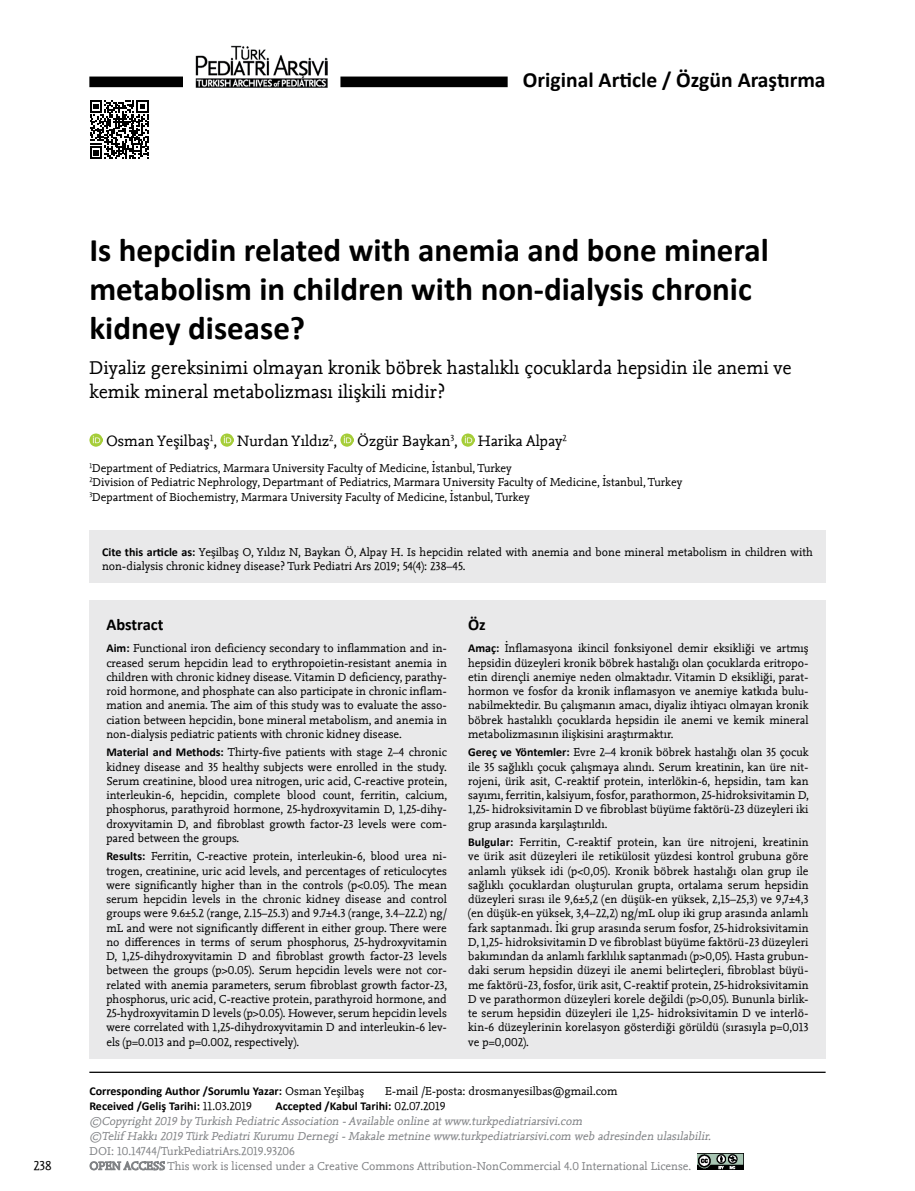
<style>
.page{position:relative;width:915px;height:1191px;background:#fff}
.page>*{position:absolute;margin:0;border:0;box-sizing:border-box;transform-origin:0 0}
.t1{font:700 33px/39px "Calibri";color:#000}
.t2{font:700 21.6px "Calibri";color:#000}
.t3{font:19.5px/24px "Nexus Mix";color:#000}
.t4{font:700 16.5px "Calibri";letter-spacing:-.005em;color:#000}
.t5{font:15.75px "Nexus Mix";color:#000}
.t6{font:13.5px "Nexus Mix";color:#000}
.t7{font:12px/14.2px "Nexus Mix";color:#000;text-align:justify}
.t8{font:italic 12px/15px "Nexus Mix";color:#808285}
.t9{font:12px/15px "Nexus Mix";color:#808285}
.t10{font:700 12px "Calibri";color:#000}
.s1{font-family:"Calibri";font-weight:700}
.s2{font-family:"Nexus Mix";font-weight:400}
</style>
<div class="page">
<div style="left:89px;top:77px;width:94px;height:10px;background:#000"></div>
<div style="left:340px;top:77px;width:167px;height:10px;background:#000"></div>
<img style="left:195px;top:46px;width:133px;height:41px">
<svg style="left:90px;top:100px;width:58px;height:59px"></svg>
<svg style="left:89px;top:433px;width:13px;height:13px"></svg>
<svg style="left:220px;top:433px;width:13px;height:13px"></svg>
<svg style="left:340px;top:433px;width:13px;height:13px"></svg>
<svg style="left:461px;top:433px;width:13px;height:13px"></svg>
<div style="left:89px;top:530px;width:736px;height:53px;background:#e9e9ea"></div>
<div style="left:89px;top:600px;width:736px;height:459px;background:#e9e9ea"></div>
<svg style="left:90px;top:1161px;width:75px;height:9px"></svg>
<hr style="left:89px;top:1071px;width:736px;height:2px;background:#000">
<img style="left:697px;top:1153px;width:45px;height:16px">
<h2 class="t2" style="left:522px;top:67px;width:304px">Original Article / Özgün Araştırma</h2>
<p class="t6" style="left:33px;top:1157px;width:20px">238</p>
<h1 class="t1" style="left:89px;top:229px;width:680px">Is hepcidin related with anemia and bone mineral metabolism in children with non-dialysis chronic kidney disease?</h1>
<h3 class="t3" style="left:89px;top:356px;width:703px">Diyaliz gereksinimi olmayan kronik böbrek hastalıklı çocuklarda hepsidin ile anemi ve kemik mineral metabolizması ilişkili midir?</h3>
<h3 class="t5" style="left:106px;top:432px;width:112px">Osman Yeşilbaş<sup>1</sup>,</h3>
<h3 class="t5" style="left:237px;top:432px;width:101px">Nurdan Yıldız<sup>2</sup>,</h3>
<h3 class="t5" style="left:357px;top:432px;width:102px">Özgür Baykan<sup>3</sup>,</h3>
<h3 class="t5" style="left:478px;top:432px;width:90px">Harika Alpay<sup>2</sup></h3>
<p class="t7" style="left:89px;top:461px;width:594px;text-align:left"><sup>1</sup>Department of Pediatrics, Marmara University Faculty of Medicine, İstanbul, Turkey<br><sup>2</sup>Division of Pediatric Nephrology, Departmant of Pediatrics, Marmara University Faculty of Medicine, İstanbul, Turkey<br><sup>3</sup>Department of Biochemistry, Marmara University Faculty of Medicine, İstanbul, Turkey</p>
<p class="t7" style="left:102px;top:544px;width:712px"><span class="s1">Cite this article as:</span> Yeşilbaş O, Yıldız N, Baykan Ö, Alpay H. Is hepcidin related with anemia and bone mineral metabolism in children with non-dialysis chronic kidney disease? Turk Pediatri Ars 2019; 54(4): 238–45.</p>
<h3 class="t4" style="left:106px;top:614px;width:59px">Abstract</h3>
<p class="t7" style="left:106px;top:641px;width:342px"><span class="s1">Aim:</span> Functional iron deficiency secondary to inflammation and in&shy;creased serum hepcidin lead to erythropoietin-resistant anemia in children with chronic kidney disease. Vitamin D deficiency, parathy&shy;roid hormone, and phosphate can also participate in chronic inflam&shy;mation and anemia. The aim of this study was to evaluate the asso&shy;ciation between hepcidin, bone mineral metabolism, and anemia in non-dialysis pediatric patients with chronic kidney disease.</p>
<p class="t7" style="left:106px;top:745px;width:342px"><span class="s1">Material and Methods:</span> Thirty-five patients with stage 2–4 chronic kidney disease and 35 healthy subjects were enrolled in the study.<br>Serum creatinine, blood urea nitrogen, uric acid, C-reactive protein, interleukin-6, hepcidin, complete blood count, ferritin, calcium, phosphorus, parathyroid hormone, 25-hydroxyvitamin D, 1,25-dihy&shy;droxyvitamin D, and fibroblast growth factor-23 levels were com&shy;pared between the groups.</p>
<p class="t7" style="left:106px;top:849px;width:342px"><span class="s1">Results:</span> Ferritin, C-reactive protein, interleukin-6, blood urea ni&shy;trogen, creatinine, uric acid levels, and percentages of reticulocytes were significantly higher than in the controls (p&lt;0.05). The mean serum hepcidin levels in the chronic kidney disease and control groups were 9.6±5.2 (range, 2.15–25.3) and 9.7±4.3 (range, 3.4–22.2) ng/ mL and were not significantly different in either group. There were no differences in terms of serum phosphorus, 25-hydroxyvitamin D, 1,25-dihydroxyvitamin D and fibroblast growth factor-23 levels between the groups (p&gt;0.05). Serum hepcidin levels were not cor&shy;related with anemia parameters, serum fibroblast growth factor-23, phosphorus, uric acid, C-reactive protein, parathyroid hormone, and 25-hydroxyvitamin D levels (p&gt;0.05). However, serum hepcidin levels were correlated with 1,25-dihydroxyvitamin D and interleukin-6 lev&shy;els (p=0.013 and p=0.002, respectively).</p>
<h3 class="t4" style="left:468px;top:614px;width:19px">Öz</h3>
<p class="t7" style="left:468px;top:641px;width:342px"><span class="s1">Amaç:</span> İnflamasyona ikincil fonksiyonel demir eksikliği ve artmış hepsidin düzeyleri kronik böbrek hastalığı olan çocuklarda eritropo&shy;etin dirençli anemiye neden olmaktadır. Vitamin D eksikliği, parat&shy;hormon ve fosfor da kronik inflamasyon ve anemiye katkıda bulu&shy;nabilmektedir. Bu çalışmanın amacı, diyaliz ihtiyacı olmayan kronik böbrek hastalıklı çocuklarda hepsidin ile anemi ve kemik mineral metabolizmasının ilişkisini araştırmaktır.</p>
<p class="t7" style="left:468px;top:745px;width:342px"><span class="s1">Gereç ve Yöntemler:</span> Evre 2–4 kronik böbrek hastalığı olan 35 çocuk ile 35 sağlıklı çocuk çalışmaya alındı. Serum kreatinin, kan üre nit&shy;rojeni, ürik asit, C-reaktif protein, interlökin-6, hepsidin, tam kan sayımı, ferritin, kalsiyum, fosfor, parathormon, 25-hidroksivitamin D, 1,25- hidroksivitamin D ve fibroblast büyüme faktörü-23 düzeyleri iki grup arasında karşılaştırıldı.</p>
<p class="t7" style="left:468px;top:835px;width:342px"><span class="s1">Bulgular:</span> Ferritin, C-reaktif protein, kan üre nitrojeni, kreatinin ve ürik asit düzeyleri ile retikülosit yüzdesi kontrol grubuna göre anlamlı yüksek idi (p&lt;0,05). Kronik böbrek hastalığı olan grup ile sağlıklı çocuklardan oluşturulan grupta, ortalama serum hepsidin düzeyleri sırası ile 9,6±5,2 (en düşük-en yüksek, 2,15–25,3) ve 9,7±4,3 (en düşük-en yüksek, 3,4–22,2) ng/mL olup iki grup arasında anlamlı fark saptanmadı. İki grup arasında serum fosfor, 25-hidroksivitamin D, 1,25- hidroksivitamin D ve fibroblast büyüme faktörü-23 düzeyleri bakımından da anlamlı farklılık saptanmadı (p&gt;0,05). Hasta grubun&shy;daki serum hepsidin düzeyi ile anemi belirteçleri, fibroblast büyü&shy;me faktörü-23, fosfor, ürik asit, C-reaktif protein, 25-hidroksivitamin D ve parathormon düzeyleri korele değildi (p&gt;0,05). Bununla birlik&shy;te serum hepsidin düzeyleri ile 1,25- hidroksivitamin D ve interlö&shy;kin-6 düzeylerinin korelasyon gösterdiği görüldü (sırasıyla p=0,013 ve p=0,002).</p>
<p class="t10" style="left:89px;top:1083px;width:276px">Corresponding Author /Sorumlu Yazar: <span class="s2">Osman Yeşilbaş</span></p>
<p class="t7" style="left:385px;top:1083px;width:234px">E-mail /E-posta: drosmanyesilbas@gmail.com</p>
<p class="t10" style="left:89px;top:1098px;width:164px">Received /Geliş Tarihi: <span class="s2">11.03.2019</span></p>
<p class="t10" style="left:275px;top:1098px;width:171px">Accepted /Kabul Tarihi: <span class="s2">02.07.2019</span></p>
<p class="t8" style="left:89px;top:1113px;width:625px">©Copyright2019 by Turkish Pediatric Association -Available online atwww.turkpediatriarsivi.com<br>©Telif Hakkı2019 Türk PediatriKurumu Dernegi-Makale metnine www.turkpediatriarsivi.com web adresinden ulasılabilir.</p>
<p class="t9" style="left:89px;top:1143px;width:603px">DOI: 10.14744/TurkPediatriArs.2019.93206<br>OPEN ACCESS This work is licensed under a Creative Commons Attribution-NonCommercial 4.0 International License.</p>
</div>
